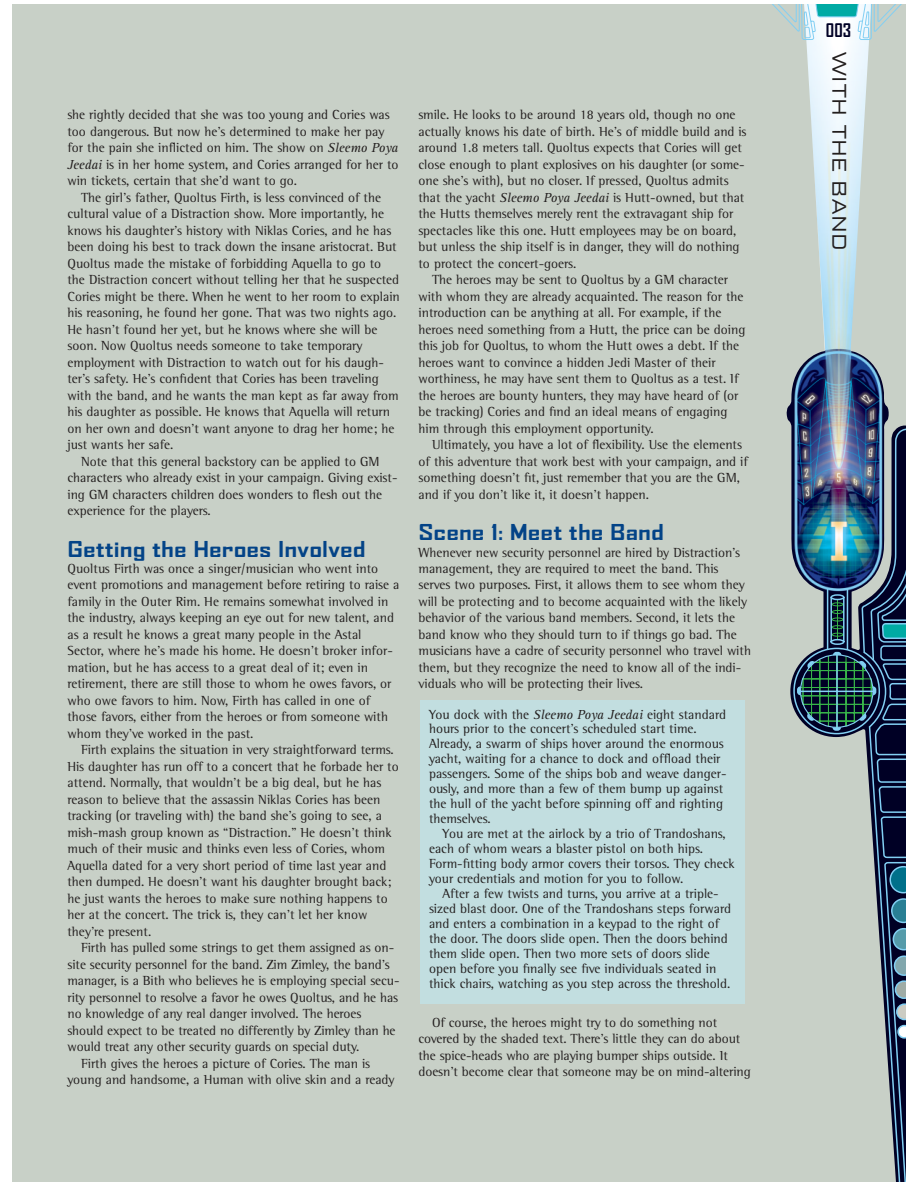
<style>
.page{position:relative;width:918px;height:1188px;background:#fff}
.page>*{position:absolute;margin:0;border:0;box-sizing:border-box;transform-origin:0 0}
.t1{font:700 expanded 21px "Agency FB";color:#034387}
.t2{font:expanded 18px "Agency FB";color:#231f1f}
.t3{font:700 18px "Agency FB";color:#000025}
.t4{font:13.5px/16.5px "Rotis Semi Serif";color:#231f1f}
.s1{font-family:"Rotis Serif";font-style:italic}
</style>
<div class="page">
<div style="left:12px;top:4px;width:894px;height:1178px;background:#c8d0c7"></div>
<img style="left:787px;top:40px;width:102px;height:517px">
<svg style="left:772px;top:4px;width:130px;height:36px"></svg>
<img style="left:793px;top:428px;width:113px;height:754px">
<div style="left:420px;top:700px;width:325px;height:303px;background:#c2dee0"></div>
<p class="t4" style="left:68px;top:108px;width:333px">she rightly decided that she was too young and Cories was too dangerous. But now he’s determined to make her pay for the pain she inflicted on him. The show on <span class="s1">Sleemo Poya Jeedai</span> is in her home system, and Cories arranged for her to win tickets, certain that she’d want to go.</p>
<p class="t4" style="left:81px;top:190px;width:302px">The girl’s father, Quoltus Firth, is less convinced of the</p>
<p class="t4" style="left:68px;top:207px;width:318px">cultural value of a Distraction show. More importantly, he</p>
<p class="t4" style="left:68px;top:223px;width:326px">knows his daughter’s history with Niklas Cories, and he has</p>
<p class="t4" style="left:68px;top:240px;width:331px">been doing his best to track down the insane aristocrat. But</p>
<p class="t4" style="left:68px;top:256px;width:315px">Quoltus made the mistake of forbidding Aquella to go to</p>
<p class="t4" style="left:68px;top:273px;width:333px">the Distraction concert without telling her that he suspected</p>
<p class="t4" style="left:68px;top:289px;width:334px">Cories might be there. When he went to her room to explain</p>
<p class="t4" style="left:68px;top:306px;width:330px">his reasoning, he found her gone. That was two nights ago.</p>
<p class="t4" style="left:68px;top:322px;width:312px">He hasn’t found her yet, but he knows where she will be</p>
<p class="t4" style="left:68px;top:339px;width:297px">soon. Now Quoltus needs someone to take temporary</p>
<p class="t4" style="left:68px;top:355px;width:318px">employment with Distraction to watch out for his daugh-</p>
<p class="t4" style="left:68px;top:372px;width:313px">ter’s safety. He’s confident that Cories has been traveling</p>
<p class="t4" style="left:68px;top:388px;width:333px">with the band, and he wants the man kept as far away from</p>
<p class="t4" style="left:68px;top:405px;width:324px">his daughter as possible. He knows that Aquella will return</p>
<p class="t4" style="left:68px;top:421px;width:328px">on her own and doesn’t want anyone to drag her home; he</p>
<p class="t4" style="left:68px;top:438px;width:107px">just wants her safe.</p>
<p class="t4" style="left:81px;top:454px;width:300px">Note that this general backstory can be applied to GM</p>
<p class="t4" style="left:68px;top:471px;width:332px">characters who already exist in your campaign. Giving exist-</p>
<p class="t4" style="left:68px;top:487px;width:316px">ing GM characters children does wonders to flesh out the</p>
<p class="t4" style="left:68px;top:504px;width:145px">experience for the players.</p>
<h1 class="t1" style="left:68px;top:541px;width:300px">Getting the Heroes Involved</h1>
<p class="t4" style="left:68px;top:561px;width:333px">Quoltus Firth was once a singer/musician who went into event promotions and management before retiring to raise a family in the Outer Rim. He remains somewhat involved in the industry, always keeping an eye out for new talent, and as a result he knows a great many people in the Astal Sector, where he’s made his home. He doesn’t broker infor&shy;mation, but he has access to a great deal of it; even in retirement, there are still those to whom he owes favors, or who owe favors to him. Now, Firth has called in one of those favors, either from the heroes or from someone with whom they’ve worked in the past.</p>
<p class="t4" style="left:68px;top:743px;width:333px;text-indent:14px">Firth explains the situation in very straightforward terms.<br>His daughter has run off to a concert that he forbade her to attend. Normally, that wouldn’t be a big deal, but he has reason to believe that the assassin Niklas Cories has been tracking (or traveling with) the band she’s going to see, a mish-mash group known as “Distraction.” He doesn’t think much of their music and thinks even less of Cories, whom Aquella dated for a very short period of time last year and then dumped. He doesn’t want his daughter brought back; he just wants the heroes to make sure nothing happens to her at the concert. The trick is, they can’t let her know they’re present.</p>
<p class="t4" style="left:81px;top:941px;width:315px">Firth has pulled some strings to get them assigned as on-</p>
<p class="t4" style="left:68px;top:957px;width:324px">site security personnel for the band. Zim Zimley, the band’s</p>
<p class="t4" style="left:68px;top:974px;width:334px">manager, is a Bith who believes he is employing special secu-</p>
<p class="t4" style="left:68px;top:990px;width:332px">rity personnel to resolve a favor he owes Quoltus, and he has</p>
<p class="t4" style="left:68px;top:1007px;width:295px">no knowledge of any real danger involved. The heroes</p>
<p class="t4" style="left:68px;top:1023px;width:330px">should expect to be treated no differently by Zimley than he</p>
<p class="t4" style="left:68px;top:1040px;width:293px">would treat any other security guards on special duty.</p>
<p class="t4" style="left:81px;top:1056px;width:291px">Firth gives the heroes a picture of Cories. The man is</p>
<p class="t4" style="left:68px;top:1073px;width:329px">young and handsome, a Human with olive skin and a ready</p>
<p class="t4" style="left:418px;top:108px;width:330px">smile. He looks to be around 18 years old, though no one actually knows his date of birth. He’s of middle build and is around 1.8 meters tall. Quoltus expects that Cories will get close enough to plant explosives on his daughter (or some&shy;one she’s with), but no closer. If pressed, Quoltus admits that the yacht <span class="s1">Sleemo Poya Jeedai</span> is Hutt-owned, but that the Hutts themselves merely rent the extravagant ship for spectacles like this one. Hutt employees may be on board, but unless the ship itself is in danger, they will do nothing to protect the concert-goers.</p>
<p class="t4" style="left:418px;top:273px;width:328px;text-indent:14px">The heroes may be sent to Quoltus by a GM character with whom they are already acquainted. The reason for the introduction can be anything at all. For example, if the heroes need something from a Hutt, the price can be doing this job for Quoltus, to whom the Hutt owes a debt. If the heroes want to convince a hidden Jedi Master of their worthiness, he may have sent them to Quoltus as a test. If the heroes are bounty hunters, they may have heard of (or be tracking) Cories and find an ideal means of engaging him through this employment opportunity.</p>
<p class="t4" style="left:418px;top:438px;width:331px;text-indent:14px">Ultimately, you have a lot of flexibility. Use the elements of this adventure that work best with your campaign, and if something doesn’t fit, just remember that you are the GM, and if you don’t like it, it doesn’t happen.</p>
<h1 class="t1" style="left:418px;top:525px;width:247px">Scene 1: Meet the Band</h1>
<p class="t4" style="left:418px;top:545px;width:334px">Whenever new security personnel are hired by Distraction’s management, they are required to meet the band. This serves two purposes. First, it allows them to see whom they will be protecting and to become acquainted with the likely behavior of the various band members. Second, it lets the band know who they should turn to if things go bad. The musicians have a cadre of security personnel who travel with them, but they recognize the need to know all of the indi&shy;viduals who will be protecting their lives.</p>
<p class="t4" style="left:429px;top:708px;width:299px;line-height:15px">You dock with the <span class="s1">Sleemo Poya Jeedai</span> eight standard hours prior to the concert’s scheduled start time.<br>Already, a swarm of ships hover around the enormous yacht, waiting for a chance to dock and offload their passengers. Some of the ships bob and weave danger&shy;ously, and more than a few of them bump up against the hull of the yacht before spinning off and righting themselves.</p>
<p class="t4" style="left:429px;top:828px;width:307px;line-height:15px;text-indent:14px">You are met at the airlock by a trio of Trandoshans, each of whom wears a blaster pistol on both hips.<br>Form-fitting body armor covers their torsos. They check your credentials and motion for you to follow.</p>
<p class="t4" style="left:429px;top:888px;width:304px;line-height:15px;text-indent:14px">After a few twists and turns, you arrive at a triple&shy;sized blast door. One of the Trandoshans steps forward and enters a combination in a keypad to the right of the door. The doors slide open. Then the doors behind them slide open. Then two more sets of doors slide open before you finally see five individuals seated in thick chairs, watching as you step across the threshold.</p>
<p class="t4" style="left:418px;top:1015px;width:334px;text-indent:14px">Of course, the heroes might try to do something not covered by the shaded text. There’s little they can do about the spice-heads who are playing bumper ships outside. It doesn’t become clear that someone may be on mind-altering</p>
<h2 class="t3" style="left:826px;top:24px;width:27px">003</h2>
<h2 class="t2" style="left:845px;top:51px;width:201px;rotate:90deg">WITH THE BAND</h2>
</div>
